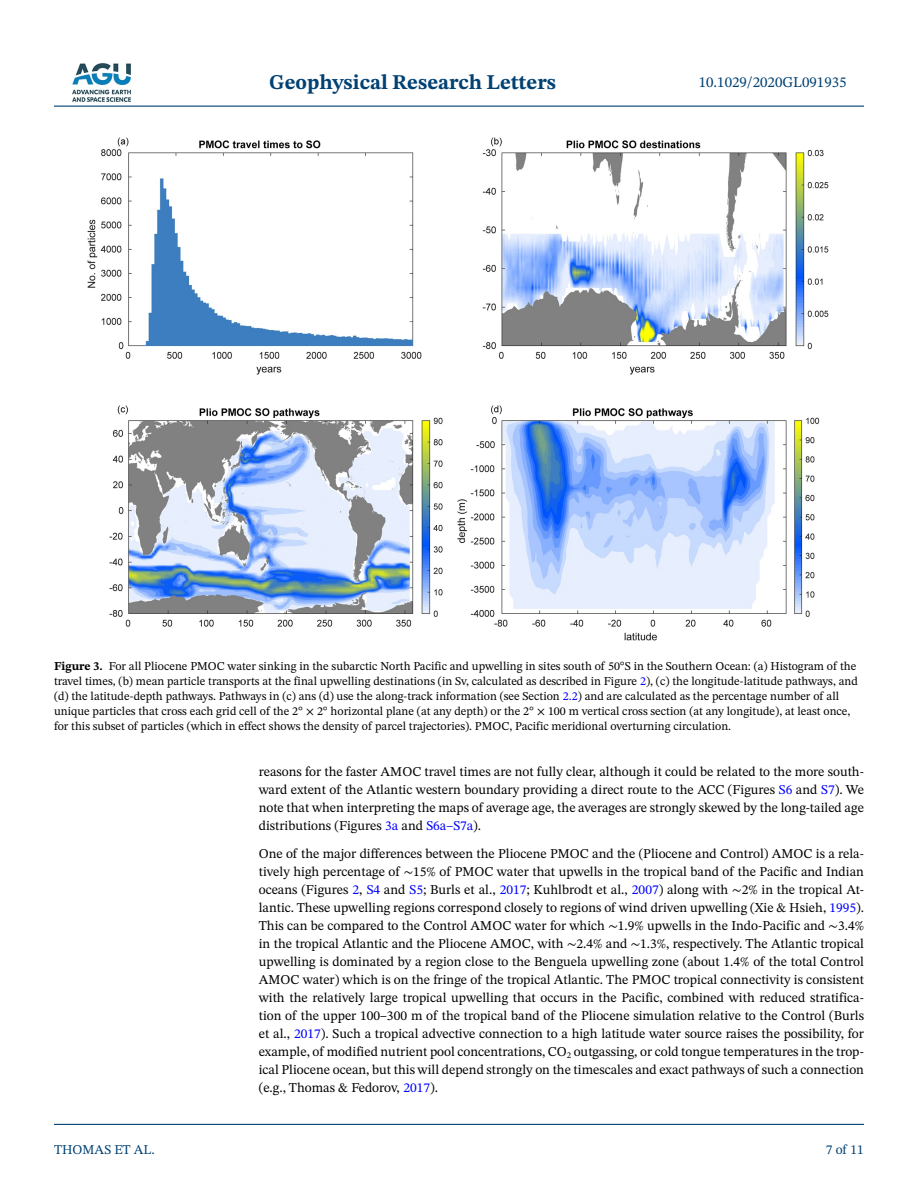
<style>
.page{position:relative;width:918px;height:1188px;background:#fff}
.page>*{position:absolute;margin:0;border:0;box-sizing:border-box;transform-origin:0 0}
.t1{font:700 21px "STIX Two Text";color:#004174}
.t2{font:15px "STIX Two Text";color:#004174}
.t3{font:13.5px/18px "STIX Two Text";color:#000;text-align:justify}
.t4{font:13.5px "STIX Two Text";color:#004174}
.t5{font:12px/15px "STIX Two Text";color:#000}
.s1{font-weight:700}
.s2{color:#00f}
.s3{font-family:"STIX Two Math"}
</style>
<div class="page">
<hr style="left:54px;top:106px;width:810px;height:1px;background:#004174">
<hr style="left:54px;top:1124px;width:810px;height:1px;background:#004174">
<img style="left:72px;top:63px;width:59px;height:39px">
<img style="left:88px;top:137px;width:741px;height:504px">
<h1 class="t1" style="left:269px;top:67px;width:288px">Geophysical Research Letters</h1>
<p class="t2" style="left:699px;top:72px;width:149px">10.1029/2020GL091935</p>
<p class="t5" style="left:54px;top:658px;width:805px"><span class="s1">Figure 3.</span> For all Pliocene PMOC water sinking in the subarctic North Pacific and upwelling in sites south of 50°S in the Southern Ocean: (a) Histogram of the travel times, (b) mean particle transports at the final upwelling destinations (in Sv, calculated as described in Figure <span class="s2">2</span>), (c) the longitude-latitude pathways, and (d) the latitude-depth pathways. Pathways in (c) ans (d) use the along-track information (see Section <span class="s2">2.2</span>) and are calculated as the percentage number of all unique particles that cross each grid cell of the 2° × 2° horizontal plane (at any depth) or the 2° × 100 m vertical cross section (at any longitude), at least once, for this subset of particles (which in effect shows the density of parcel trajectories). PMOC, Pacific meridional overturning circulation.</p>
<p class="t4" style="left:54px;top:1140px;width:102px">THOMAS ET AL.</p>
<p class="t3" style="left:259px;top:762px;width:607px">reasons for the faster AMOC travel times are not fully clear, although it could be related to the more south&shy;ward extent of the Atlantic western boundary providing a direct route to the ACC (Figures <span class="s2">S6</span> and <span class="s2">S7</span>). We note that when interpreting the maps of average age, the averages are strongly skewed by the long-tailed age distributions (Figures <span class="s2">3a</span> and <span class="s2">S6a–S7a</span>).</p>
<p class="t3" style="left:259px;top:845px;width:607px">One of the major differences between the Pliocene PMOC and the (Pliocene and Control) AMOC is a rela&shy;tively high percentage of <span class="s3">∼</span>15% of PMOC water that upwells in the tropical band of the Pacific and Indian oceans (Figures <span class="s2">2</span>, <span class="s2">S4</span> and <span class="s2">S5</span>; Burls et al., <span class="s2">2017</span>; Kuhlbrodt et al., <span class="s2">2007</span>) along with <span class="s3">∼</span>2% in the tropical At&shy;lantic. These upwelling regions correspond closely to regions of wind driven upwelling (Xie &amp; Hsieh, <span class="s2">1995</span>).<br>This can be compared to the Control AMOC water for which <span class="s3">∼</span>1.9% upwells in the Indo-Pacific and <span class="s3">∼</span>3.4% in the tropical Atlantic and the Pliocene AMOC, with <span class="s3">∼</span>2.4% and <span class="s3">∼</span>1.3%, respectively. The Atlantic tropical upwelling is dominated by a region close to the Benguela upwelling zone (about 1.4% of the total Control AMOC water) which is on the fringe of the tropical Atlantic. The PMOC tropical connectivity is consistent with the relatively large tropical upwelling that occurs in the Pacific, combined with reduced stratifica&shy;tion of the upper 100–300 m of the tropical band of the Pliocene simulation relative to the Control (Burls et al., <span class="s2">2017</span>). Such a tropical advective connection to a high latitude water source raises the possibility, for example, of modified nutrient pool concentrations, CO<sub>2</sub> outgassing, or cold tongue temperatures in the trop&shy;ical Pliocene ocean, but this will depend strongly on the timescales and exact pathways of such a connection (e.g., Thomas &amp; Fedorov, <span class="s2">2017</span>).</p>
<p class="t4" style="left:826px;top:1140px;width:40px">7 of 11</p>
</div>
